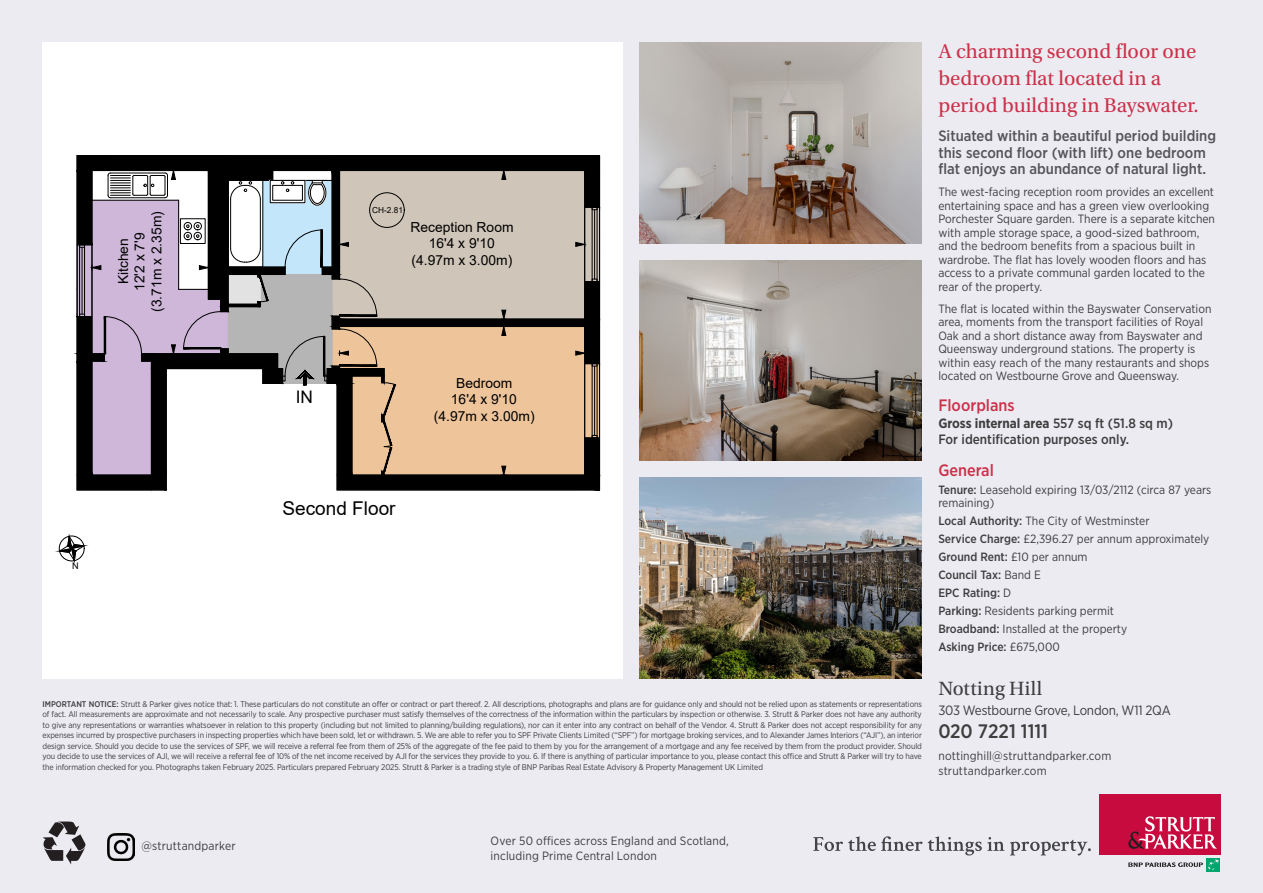
<style>
.page{position:relative;width:1263px;height:893px;background:#ecebf2}
.page>*{position:absolute;margin:0;border:0;box-sizing:border-box;transform-origin:0 0}
.Strapline{font:21px/27px "Utopia Std";color:#cc314a}
.page4_branch{font:20.25px "Utopia Std";letter-spacing:.02em;color:#3e3e3f}
.page4_phone{font:500 19.5px "Gotham Narrow";letter-spacing:-.005em;color:#3e3e3f}
.t1{font:19.05px "Arial";color:#000}
.t2{font:17.25px "Arial";color:#000}
.page2_Header{font:500 16.5px "Gotham Narrow";color:#cc314a}
.Page_2-long_strapline{font:500 15px/16.5px "Gotham Narrow";color:#545557}
.t3{font:13.8px/16.6px "Arial";color:#000;text-align:center}
.page2_Header-2{font:500 13.5px/16.5px "Gotham Narrow";color:#3e3e3f}
.page4_address{font:13.5px "Gotham Narrow";letter-spacing:-.02em;color:#3e3e3f}
.page2_Body{font:12px/13.5px "Gotham Narrow";color:#3e3e3f}
.page2_Body-2{font:500 12px "Gotham Narrow";color:#3e3e3f}
.page4_office{font:12px/15px "Gotham Narrow";letter-spacing:.015em;color:#3e3e3f}
.page4_website{font:12px "Gotham Narrow";letter-spacing:.015em;color:#3e3e3f}
.page4_email{font:12px "Gotham Narrow";letter-spacing:.015em;color:#3e3e3f}
.t4{font:9.15px "Arial";color:#000}
.page4_inheader{font:8.25px/10.5px "Gotham Narrow";letter-spacing:-.015em;color:#3e3e3f;text-align:justify}
.t5{font:8.25px "Arial";color:#000}
.s1{font-weight:500}
.s2{font-weight:700}
.s3{font-weight:400}
</style>
<div class="page">
<div style="left:43px;top:43px;width:580px;height:636px;background:#fff"></div>
<svg style="left:55px;top:155px;width:547px;height:409px"></svg>
<svg style="left:59px;top:535px;width:26px;height:26px"></svg>
<img style="left:108px;top:834px;width:27px;height:27px">
<img style="left:640px;top:478px;width:282px;height:201px">
<img style="left:640px;top:260px;width:282px;height:201px">
<img style="left:640px;top:43px;width:282px;height:200px">
<svg style="left:43px;top:821px;width:42px;height:43px"></svg>
<svg style="left:813px;top:836px;width:278px;height:19px"></svg>
<div style="left:1206px;top:858px;width:14px;height:14px;background:#00a66e"></div>
<svg style="left:1128px;top:859px;width:91px;height:11px"></svg>
<div style="left:1099px;top:794px;width:121px;height:60px;background:#c80b3e"></div>
<svg style="left:1128px;top:816px;width:89px;height:33px"></svg>
<p class="t3" style="left:115px;top:312px;width:102px;rotate:-90deg">Kitchen<br>12'2 x 7'9 (3.71m x 2.35m)</p>
<p class="t4" style="left:72px;top:560px;width:8px">N</p>
<p class="t5" style="left:372px;top:204px;width:32px">CH-2.81</p>
<p class="t3" style="left:410px;top:218px;width:105px">Reception Room<br>16'4 x 9'10 (4.97m x 3.00m)</p>
<p class="t2" style="left:296px;top:385px;width:19px">IN</p>
<p class="t1" style="left:282px;top:495px;width:115px">Second Floor</p>
<p class="t3" style="left:434px;top:374px;width:102px">Bedroom<br>16'4 x 9'10 (4.97m x 3.00m)</p>
<p class="page4_inheader" style="left:43px;top:698px;width:881px"><span class="s1">IMPORTANT NOTICE:</span> Strutt &amp; Parker gives notice that: 1. These particulars do not constitute an offer or contract or part thereof. 2. All descriptions, photographs and plans are for guidance only and should not be relied upon as statements or representations of fact. All measurements are approximate and not necessarily to scale. Any prospective purchaser must satisfy themselves of the correctness of the information within the particulars by inspection or otherwise. 3. Strutt &amp; Parker does not have any authority to give any representations or warranties whatsoever in relation to this property (including but not limited to planning/building regulations), nor can it enter into any contract on behalf of the Vendor. 4. Strutt &amp; Parker does not accept responsibility for any expenses incurred by prospective purchasers in inspecting properties which have been sold, let or withdrawn. 5. We are able to refer you to SPF Private Clients Limited (“SPF”) for mortgage broking services, and to Alexander James Interiors (“AJI”), an interior design service. Should you decide to use the services of SPF, we will receive a referral fee from them of 25% of the aggregate of the fee paid to them by you for the arrangement of a mortgage and any fee received by them from the product provider. Should you decide to use the services of AJI, we will receive a referral fee of 10% of the net income received by AJI for the services they provide to you. 6. If there is anything of particular importance to you, please contact this office and Strutt &amp; Parker will try to have the information checked for you. Photographs taken February 2025. Particulars prepared February 2025. Strutt &amp; Parker is a trading style of BNP Paribas Real Estate Advisory &amp; Property Management UK Limited</p>
<p class="Strapline" style="left:938px;top:38px;width:262px">A charming second floor one bedroom flat located in a period building in Bayswater.</p>
<p class="Page_2-long_strapline" style="left:938px;top:127px;width:279px">Situated within a beautiful period building this second floor (with lift) one bedroom flat enjoys an abundance of natural light.</p>
<p class="page2_Body" style="left:938px;top:185px;width:278px">The west-facing reception room provides an excellent entertaining space and has a green view overlooking Porchester Square garden. There is a separate kitchen with ample storage space, a good-sized bathroom, and the bedroom benefits from a spacious built in wardrobe. The flat has lovely wooden floors and has access to a private communal garden located to the rear of the property.</p>
<p class="page2_Body" style="left:938px;top:301px;width:275px">The flat is located within the Bayswater Conservation area, moments from the transport facilities of Royal Oak and a short distance away from Bayswater and Queensway underground stations. The property is within easy reach of the many restaurants and shops located on Westbourne Grove and Queensway.</p>
<p class="page2_Header" style="left:938px;top:395px;width:78px">Floorplans</p>
<p class="page2_Header-2" style="left:938px;top:414px;width:236px"><span class="s2">Gross internal area</span> 557 sq ft (51.8 sq m)<br>For identification purposes only.</p>
<p class="page2_Header" style="left:938px;top:459px;width:57px">General</p>
<p class="page2_Body" style="left:938px;top:482px;width:274px"><span class="s1">Tenure:</span> Leasehold expiring 13/03/2112 (circa 87 years remaining)</p>
<p class="page2_Body" style="left:938px;top:514px;width:213px"><span class="s1">Local Authority:</span> The City of Westminster</p>
<p class="page2_Body" style="left:938px;top:532px;width:273px"><span class="s1">Service Charge:</span> £2,396.27 per annum approximately</p>
<p class="page2_Body-2" style="left:938px;top:549px;width:151px">Ground Rent: <span class="s3">£10 per annum</span></p>
<p class="page2_Body-2" style="left:938px;top:567px;width:104px">Council Tax: <span class="s3">Band E</span></p>
<p class="page2_Body-2" style="left:938px;top:585px;width:74px">EPC Rating: <span class="s3">D</span></p>
<p class="page2_Body" style="left:938px;top:604px;width:177px"><span class="s1">Parking:</span> Residents parking permit</p>
<p class="page2_Body" style="left:938px;top:622px;width:190px"><span class="s1">Broadband:</span> Installed at the property</p>
<p class="page2_Body-2" style="left:938px;top:639px;width:123px">Asking Price: <span class="s3">£675,000</span></p>
<p class="page4_branch" style="left:938px;top:678px;width:105px">Notting Hill</p>
<p class="page4_address" style="left:938px;top:701px;width:234px">303 Westbourne Grove, London, W11 2QA</p>
<p class="page4_phone" style="left:938px;top:719px;width:111px">020 7221 1111</p>
<p class="page4_email" style="left:938px;top:748px;width:174px">nottinghill@struttandparker.com</p>
<p class="page4_website" style="left:938px;top:763px;width:110px">struttandparker.com</p>
<p class="page4_website" style="left:141px;top:839px;width:96px">@struttandparker</p>
<p class="page4_office" style="left:491px;top:833px;width:240px">Over 50 offices across England and Scotland, including Prime Central London</p>
</div>
